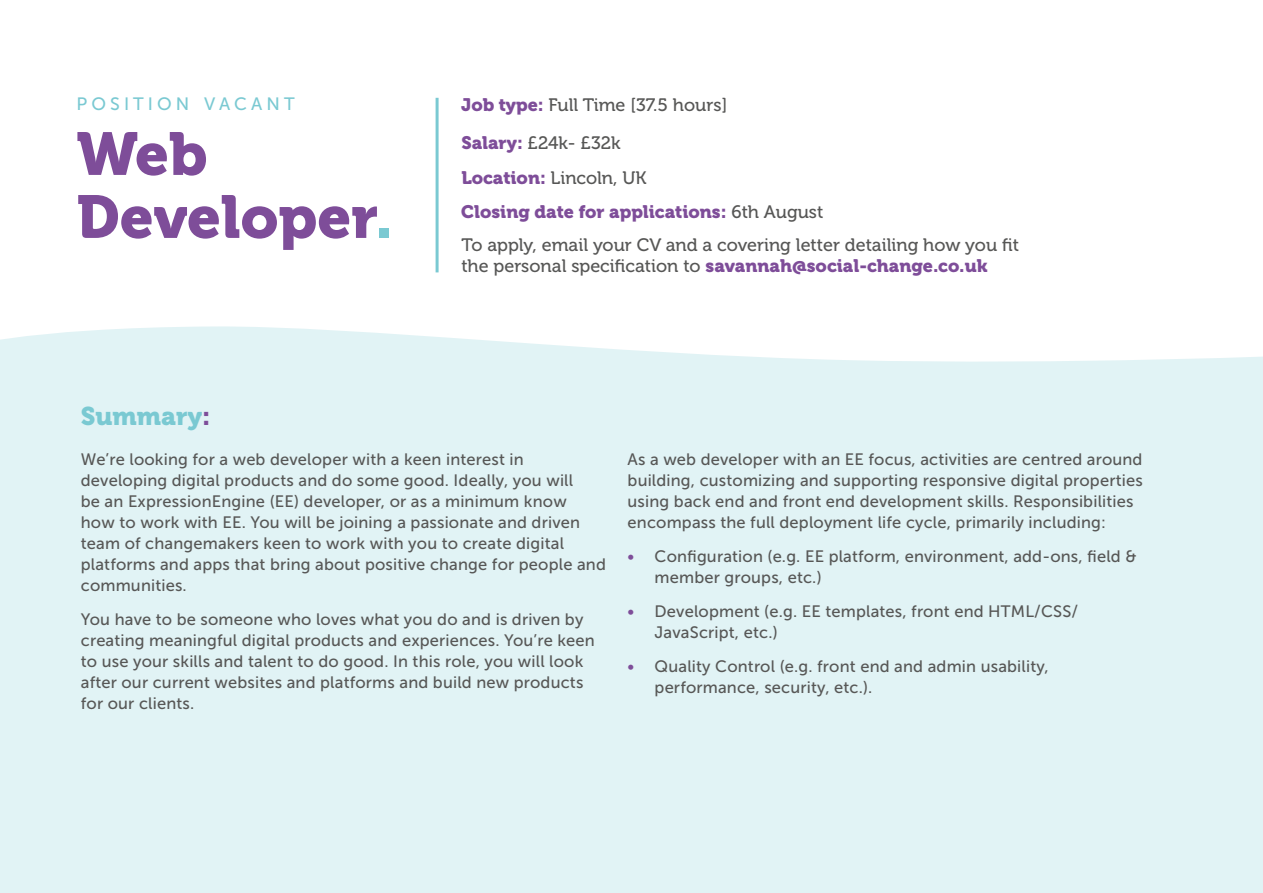
<style>
.page{position:relative;width:1263px;height:893px;background:#fff}
.page>*{position:absolute;margin:0;border:0;box-sizing:border-box;transform-origin:0 0}
.t1{font:60px/63px "Museo 900";color:#7e4d99}
.t2{font:25.5px "Museo 900";color:#7ac9d2}
.t3{font:18px/37.7px "Museo 500";color:#575756}
.t4{font:18px "Museo 900";color:#7e4d99}
.t5{font:17.85px "Museo Sans 500";letter-spacing:.23em;color:#7ac9d2}
.t6{font:16.5px/21px "Museo Sans 500";letter-spacing:.01em;color:#575756}
.s1{font-family:"Museo 900";color:#7e4d99}
.s2{color:#7ac9d2}
.s3{font-family:"Museo 500";color:#575756}
.s4{color:#7e4d99}
</style>
<div class="page">
<div style="left:0;top:326px;width:1263px;height:567px;background:#e1f3f5"></div>
<hr style="left:436px;top:98px;width:3px;height:174px;background:#7ac9d2">
<p class="t5" style="left:77px;top:95px;width:220px">POSITION VACANT</p>
<p class="t3" style="left:461px;top:87px;width:268px"><span class="s1">Job type:</span> Full Time [37.5 hours]<br><span class="s1">Salary:</span> £24k- £32k</p>
<h1 class="t1" style="left:77px;top:123px;width:318px">Web<br>Developer<span class="s2">.</span></h1>
<p class="t3" style="left:461px;top:159px;width:187px"><span class="s1">Location:</span> Lincoln, UK</p>
<p class="t4" style="left:461px;top:202px;width:364px">Closing date for applications: <span class="s3">6th August</span></p>
<p class="t3" style="left:461px;top:227px;width:559px">To apply, email your CV and a covering letter detailing how you fit</p>
<p class="t4" style="left:461px;top:256px;width:528px"><span class="s3">the personal specification to</span> savannah@social-change.co.uk</p>
<h2 class="t2" style="left:81px;top:402px;width:131px">Summary<span class="s4">:</span></h2>
<p class="t6" style="left:81px;top:449px;width:527px">We’re looking for a web developer with a keen interest in developing digital products and do some good. Ideally, you will<br>be an ExpressionEngine (EE) developer, or as a minimum know<br>how to work with EE. You will be joining a passionate and driven team of changemakers keen to work with you to create digital platforms and apps that bring about positive change for people and communities.</p>
<p class="t6" style="left:81px;top:609px;width:515px">You have to be someone who loves what you do and is driven by creating meaningful digital products and experiences. You’re keen to use your skills and talent to do good. In this role, you will look after our current websites and platforms and build new products for our clients.</p>
<p class="t6" style="left:628px;top:449px;width:517px">As a web developer with an EE focus, activities are centred around building, customizing and supporting responsive digital properties using back end and front end development skills. Responsibilities encompass the full deployment life cycle, primarily including:</p>
<p class="t6" style="left:655px;top:546px;width:484px;text-indent:-27px"><span class="s4">•</span> Configuration (e.g. EE platform, environment, add-ons, field &amp; member groups, etc.)</p>
<p class="t6" style="left:655px;top:601px;width:425px;text-indent:-27px"><span class="s4">•</span> Development (e.g. EE templates, front end HTML/CSS/<br>JavaScript, etc.)</p>
<p class="t6" style="left:655px;top:655px;width:396px;text-indent:-27px"><span class="s4">•</span> Quality Control (e.g. front end and admin usability, performance, security, etc.).</p>
</div>
